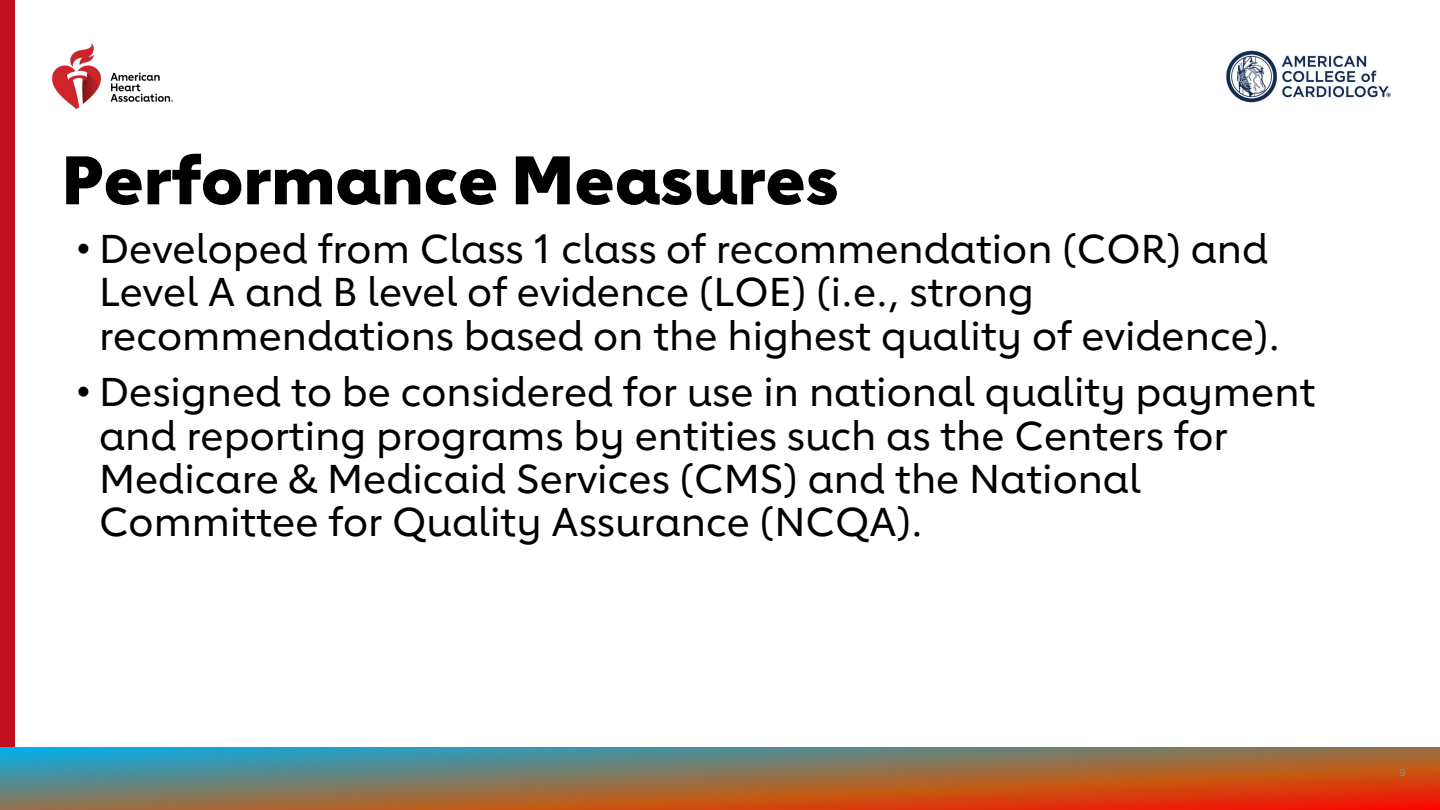
<style>
.page{position:relative;width:1440px;height:810px;background:#fff}
.page>*{position:absolute;margin:0;border:0;box-sizing:border-box;transform-origin:0 0}
.t1{font:800 67.5px "Lub Dub";color:#000}
.t2{font:500 40px/43.2px "Lub Dub";color:#000}
.t3{font:500 10px "Lub Dub";color:#8a8b8a}
.s1{font-family:"Arial";font-weight:400}
</style>
<div class="page">
<div style="left:0;top:0;width:14px;height:810px;background:#c10e21"></div>
<img style="left:52px;top:44px;width:120px;height:65px">
<img style="left:1226px;top:50px;width:165px;height:53px">
<svg style="left:0;top:747px;width:1440px;height:63px;background:#8f6c50"></svg>
<h1 class="t1" style="left:62px;top:139px;width:779px">Performance Measures</h1>
<p class="t2" style="left:99px;top:227px;width:1183px;text-indent:-23px"><span class="s1">•</span> Developed from Class 1 class of recommendation (COR) and<br>Level A and B level of evidence (LOE) (i.e., strong recommendations based on the highest quality of evidence).</p>
<p class="t2" style="left:99px;top:370px;width:1218px;text-indent:-23px"><span class="s1">•</span> Designed to be considered for use in national quality payment and reporting programs by entities such as the Centers for Medicare &amp; Medicaid Services (CMS) and the National Committee for Quality Assurance (NCQA).</p>
<p class="t3" style="left:1400px;top:767px;width:7px">9</p>
</div>
